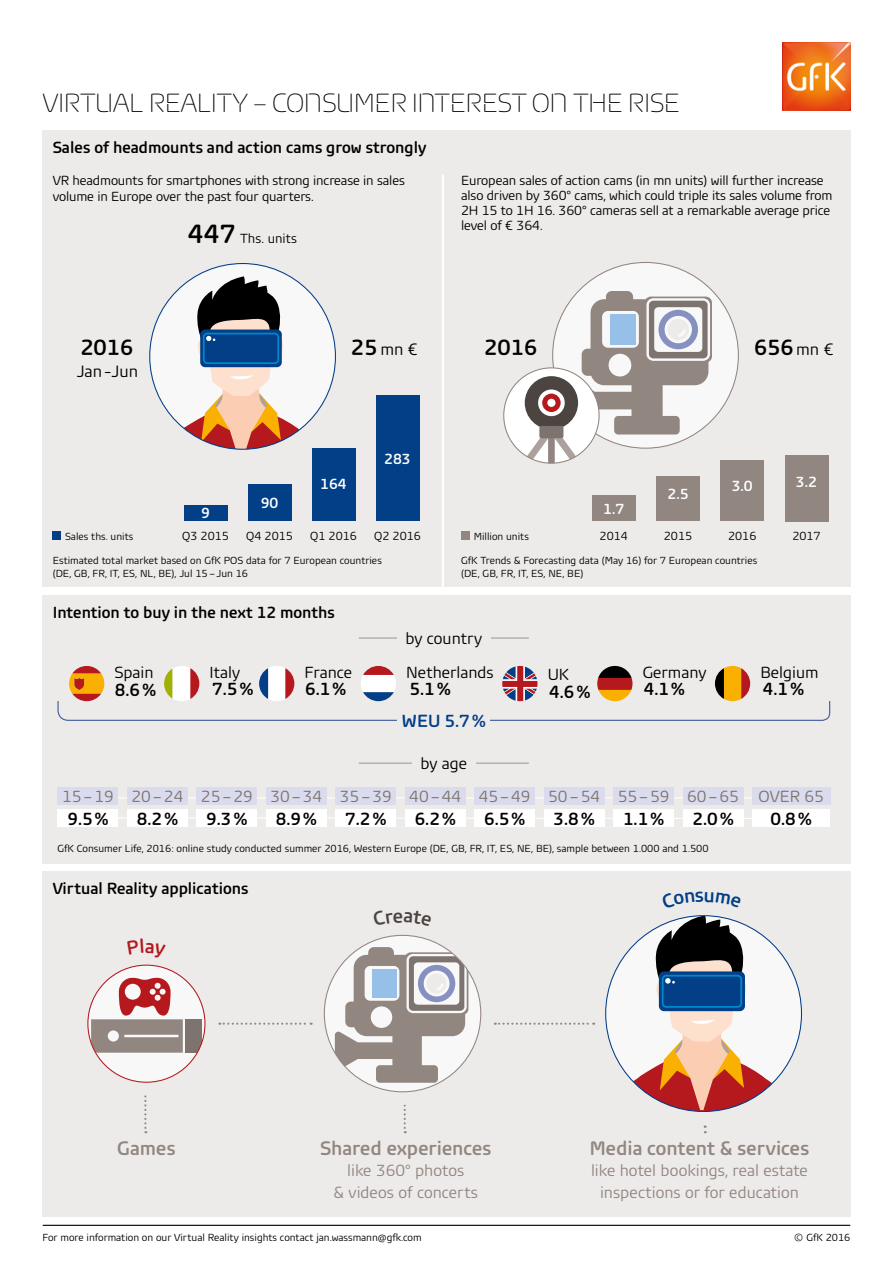
<style>
.page{position:relative;width:893px;height:1263px;background:#fff}
.page>*{position:absolute;margin:0;border:0;box-sizing:border-box;transform-origin:0 0}
.t1{font:27px "Insight Displayprint";letter-spacing:-.02em;color:#000}
.t2{font:700 22.5px "Insightprint";color:#000}
.t3{font:700 19.95px "Insightprint";color:#928681}
.t4{font:700 18px "Insightprint";color:#000}
.t5{font:700 18px "Insightprint";color:#023f86}
.t6{font:16.8px "Insightprint";color:#000}
.t7{font:700 16.5px "Insightprint";color:#000}
.t8{font:16.5px/21.3px "Insightprint";color:#928681;text-align:center}
.t9{font:16.5px "Insightprint";color:#000}
.t10{font:16.5px "Insightprint";color:#7e746f}
.t11{font:700 15px "Insightprint";color:#fff}
.t12{font:13.5px/15px "Insightprint";letter-spacing:-.01em;color:#000}
.t13{font:12px "Insightprint";color:#000}
.t14{font:10.5px/12.6px "Insightprint";color:#000}
.s1{font-weight:700;font-size:27px}
</style>
<div class="page">
<div style="left:42px;top:595px;width:808px;height:268px;background:#edebea"></div>
<div style="left:42px;top:871px;width:808px;height:345px;background:#edebea"></div>
<div style="left:42px;top:130px;width:808px;height:457px;background:#edebea"></div>
<svg style="left:144px;top:1095px;width:2px;height:38px"></svg>
<div style="left:376px;top:395px;width:43px;height:126px;background:#023f86"></div>
<div style="left:721px;top:460px;width:43px;height:61px;background:#928681"></div>
<div style="left:785px;top:455px;width:43px;height:66px;background:#928681"></div>
<div style="left:312px;top:449px;width:43px;height:72px;background:#023f86"></div>
<div style="left:656px;top:476px;width:44px;height:45px;background:#928681"></div>
<div style="left:248px;top:484px;width:43px;height:37px;background:#023f86"></div>
<div style="left:592px;top:495px;width:43px;height:26px;background:#928681"></div>
<div style="left:184px;top:505px;width:43px;height:16px;background:#023f86"></div>
<div style="left:53px;top:531px;width:8px;height:9px;background:#023f86"></div>
<div style="left:461px;top:531px;width:9px;height:9px;background:#928681"></div>
<hr style="left:43px;top:1225px;width:807px;height:1px;background:#000">
<div style="left:150px;top:263px;width:185px;height:186px;background:#f9f8f8;border-radius:50%"></div>
<svg style="left:150px;top:276px;width:164px;height:173px"></svg>
<div style="left:606px;top:916px;width:195px;height:195px;background:#f9f8f8;border-radius:50%"></div>
<svg style="left:623px;top:916px;width:156px;height:195px"></svg>
<div style="left:553px;top:262px;width:185px;height:186px;background:#f9f8f8;border-radius:50%"></div>
<svg style="left:324px;top:935px;width:157px;height:157px;fill:#f9f8f8"></svg>
<svg style="left:335px;top:947px;width:133px;height:186px"></svg>
<div style="left:372px;top:969px;width:24px;height:29px;background:#96c0e8"></div>
<div style="left:88px;top:965px;width:117px;height:117px;background:#f9f8f8;border-radius:50%"></div>
<div style="left:186px;top:1019px;width:16px;height:34px;background:#7e746f"></div>
<svg style="left:91px;top:978px;width:92px;height:75px"></svg>
<div style="left:504px;top:368px;width:95px;height:95px;background:#fff;border-radius:50%"></div>
<svg style="left:523px;top:291px;width:189px;height:172px"></svg>
<hr style="left:57px;top:797px;width:773px;height:1px;background:#fff">
<svg style="left:118px;top:817px;width:634px;height:3px"></svg>
<div style="left:58px;top:788px;width:60px;height:17px;background:#dadced"></div>
<div style="left:58px;top:809px;width:60px;height:18px;background:#fff"></div>
<div style="left:127px;top:809px;width:61px;height:18px;background:#fff"></div>
<div style="left:196px;top:809px;width:61px;height:18px;background:#fff"></div>
<div style="left:266px;top:809px;width:61px;height:18px;background:#fff"></div>
<div style="left:335px;top:809px;width:61px;height:18px;background:#fff"></div>
<div style="left:405px;top:809px;width:61px;height:18px;background:#fff"></div>
<div style="left:474px;top:809px;width:61px;height:18px;background:#fff"></div>
<div style="left:544px;top:809px;width:60px;height:18px;background:#fff"></div>
<div style="left:613px;top:809px;width:61px;height:18px;background:#fff"></div>
<div style="left:683px;top:809px;width:60px;height:18px;background:#fff"></div>
<div style="left:752px;top:809px;width:78px;height:18px;background:#fff"></div>
<div style="left:127px;top:787px;width:61px;height:18px;background:#dadced"></div>
<div style="left:196px;top:787px;width:61px;height:18px;background:#dadced"></div>
<div style="left:266px;top:787px;width:61px;height:18px;background:#dadced"></div>
<div style="left:335px;top:787px;width:61px;height:18px;background:#dadced"></div>
<div style="left:405px;top:787px;width:61px;height:18px;background:#dadced"></div>
<div style="left:474px;top:788px;width:61px;height:17px;background:#dadced"></div>
<div style="left:544px;top:787px;width:60px;height:18px;background:#dadced"></div>
<div style="left:613px;top:787px;width:61px;height:18px;background:#dadced"></div>
<div style="left:683px;top:787px;width:60px;height:18px;background:#dadced"></div>
<div style="left:752px;top:788px;width:78px;height:17px;background:#dadced"></div>
<svg style="left:57px;top:666px;width:774px;height:55px"></svg>
<svg style="left:219px;top:1022px;width:93px;height:3px"></svg>
<svg style="left:495px;top:1022px;width:99px;height:3px"></svg>
<hr style="left:442px;top:175px;width:2px;height:412px;background:#fff">
<hr style="left:359px;top:637px;width:170px;height:2px;background:#aca19d">
<div style="left:397px;top:623px;width:94px;height:29px;background:#edebea"></div>
<hr style="left:359px;top:762px;width:170px;height:2px;background:#aca19d">
<div style="left:412px;top:749px;width:64px;height:29px;background:#edebea"></div>
<img style="left:782px;top:43px;width:68px;height:68px">
<h1 class="t1" style="left:43px;top:87px;width:639px">VIRTUAL REALITY – CONSUMER INTEREST ON THE RISE</h1>
<h3 class="t7" style="left:53px;top:137px;width:375px">Sales of headmounts and action cams grow strongly</h3>
<p class="t12" style="left:53px;top:172px;width:354px;line-height:16.2px">VR headmounts for smartphones with strong increase in sales volume in Europe over the past four quarters.</p>
<p class="t12" style="left:188px;top:231px;width:111px"><span class="s1">447</span> Ths. units</p>
<p class="t12" style="left:461px;top:172px;width:373px">European sales of action cams (in mn units) will further increase also driven by 360° cams, which could triple its sales volume from 2H 15 to 1H 16. 360° cameras sell at a remarkable average price level of € 364.</p>
<h2 class="t2" style="left:80px;top:333px;width:55px">2016</h2>
<h2 class="t2" style="left:351px;top:333px;width:28px">25</h2>
<h2 class="t2" style="left:484px;top:333px;width:55px">2016</h2>
<h2 class="t2" style="left:754px;top:333px;width:41px">656</h2>
<h3 class="t6" style="left:77px;top:362px;width:63px">Jan-Jun</h3>
<h3 class="t6" style="left:380px;top:339px;width:39px">mn €</h3>
<h3 class="t6" style="left:796px;top:339px;width:39px">mn €</h3>
<p class="t14" style="left:65px;top:530px;width:70px">Sales ths. units</p>
<h3 class="t11" style="left:201px;top:504px;width:10px">9</h3>
<h3 class="t11" style="left:261px;top:494px;width:19px">90</h3>
<h3 class="t11" style="left:384px;top:449px;width:28px">283</h3>
<h3 class="t11" style="left:320px;top:475px;width:28px">164</h3>
<h3 class="t11" style="left:732px;top:477px;width:23px">3.0</h3>
<h3 class="t11" style="left:796px;top:473px;width:23px">3.2</h3>
<h3 class="t11" style="left:667px;top:485px;width:23px">2.5</h3>
<h3 class="t11" style="left:603px;top:500px;width:23px">1.7</h3>
<p class="t13" style="left:182px;top:529px;width:48px">Q3 2015</p>
<p class="t13" style="left:246px;top:529px;width:48px">Q4 2015</p>
<p class="t13" style="left:310px;top:529px;width:48px">Q1 2016</p>
<p class="t13" style="left:374px;top:529px;width:48px">Q2 2016</p>
<p class="t14" style="left:474px;top:530px;width:57px">Million units</p>
<p class="t13" style="left:600px;top:529px;width:30px">2014</p>
<p class="t13" style="left:664px;top:529px;width:30px">2015</p>
<p class="t13" style="left:728px;top:529px;width:30px">2016</p>
<p class="t13" style="left:792px;top:529px;width:30px">2017</p>
<p class="t14" style="left:53px;top:554px;width:331px">Estimated total market based on GfK POS data for 7 European countries (DE, GB, FR, IT, ES, NL, BE), Jul 15 – Jun 16</p>
<p class="t14" style="left:461px;top:554px;width:298px">GfK Trends &amp; Forecasting data (May 16) for 7 European countries (DE, GB, FR, IT, ES, NE, BE)</p>
<h3 class="t7" style="left:53px;top:602px;width:284px">Intention to buy in the next 12 months</h3>
<h3 class="t9" style="left:405px;top:629px;width:78px">by country</h3>
<h3 class="t9" style="left:115px;top:663px;width:41px">Spain</h3>
<h3 class="t4" style="left:115px;top:679px;width:43px">8.6%</h3>
<h3 class="t9" style="left:210px;top:663px;width:32px">Italy</h3>
<h3 class="t4" style="left:212px;top:678px;width:43px">7.5%</h3>
<h3 class="t9" style="left:305px;top:663px;width:49px">France</h3>
<h3 class="t4" style="left:305px;top:678px;width:43px">6.1%</h3>
<h3 class="t9" style="left:406px;top:663px;width:89px">Netherlands</h3>
<h3 class="t4" style="left:410px;top:678px;width:43px">5.1%</h3>
<h3 class="t9" style="left:548px;top:665px;width:23px">UK</h3>
<h3 class="t4" style="left:549px;top:680px;width:43px">4.6%</h3>
<h3 class="t9" style="left:643px;top:663px;width:65px">Germany</h3>
<h3 class="t4" style="left:644px;top:678px;width:43px">4.1%</h3>
<h3 class="t9" style="left:760px;top:663px;width:60px">Belgium</h3>
<h3 class="t4" style="left:763px;top:678px;width:43px">4.1%</h3>
<h3 class="t5" style="left:402px;top:710px;width:85px">WEU 5.7%</h3>
<h3 class="t9" style="left:420px;top:754px;width:48px">by age</h3>
<h3 class="t10" style="left:131px;top:787px;width:694px">20–24 25–29 30–34 35–39 40–44 45–49 50–54 55–59 60–65 OVER 65</h3>
<h3 class="t10" style="left:62px;top:787px;width:53px">15–19</h3>
<h3 class="t4" style="left:67px;top:807px;width:43px">9.5%</h3>
<h3 class="t4" style="left:137px;top:807px;width:43px">8.2%</h3>
<h3 class="t4" style="left:206px;top:807px;width:43px">9.3%</h3>
<h3 class="t4" style="left:276px;top:807px;width:43px">8.9%</h3>
<h3 class="t4" style="left:345px;top:807px;width:43px">7.2%</h3>
<h3 class="t4" style="left:415px;top:807px;width:43px">6.2%</h3>
<h3 class="t4" style="left:484px;top:807px;width:43px">6.5%</h3>
<h3 class="t4" style="left:554px;top:807px;width:43px">3.8%</h3>
<h3 class="t4" style="left:623px;top:807px;width:43px">1.1%</h3>
<h3 class="t4" style="left:692px;top:807px;width:43px">2.0%</h3>
<h3 class="t4" style="left:770px;top:807px;width:43px">0.8%</h3>
<p class="t14" style="left:57px;top:842px;width:653px">GfK Consumer Life, 2016: online study conducted summer 2016, Western Europe (DE, GB, FR, IT, ES, NE, BE), sample between 1.000 and 1.500</p>
<h3 class="t7" style="left:53px;top:878px;width:197px">Virtual Reality applications</h3>
<h3 class="t3" style="left:117px;top:1136px;width:60px">Games</h3>
<h3 class="t3" style="left:320px;top:1136px;width:173px">Shared experiences</h3>
<h3 class="t8" style="left:333px;top:1160px;width:146px">like 360° photos<br>&amp; videos of concerts</h3>
<h3 class="t3" style="left:590px;top:1136px;width:221px">Media content &amp; services</h3>
<h3 class="t8" style="left:591px;top:1160px;width:218px">like hotel bookings, real estate inspections or for education</h3>
<p class="t14" style="left:43px;top:1231px;width:381px">For more information on our Virtual Reality insights contact jan.wassmann@gfk.com</p>
<p class="t14" style="left:794px;top:1231px;width:58px">© GfK 2016</p>
</div>
